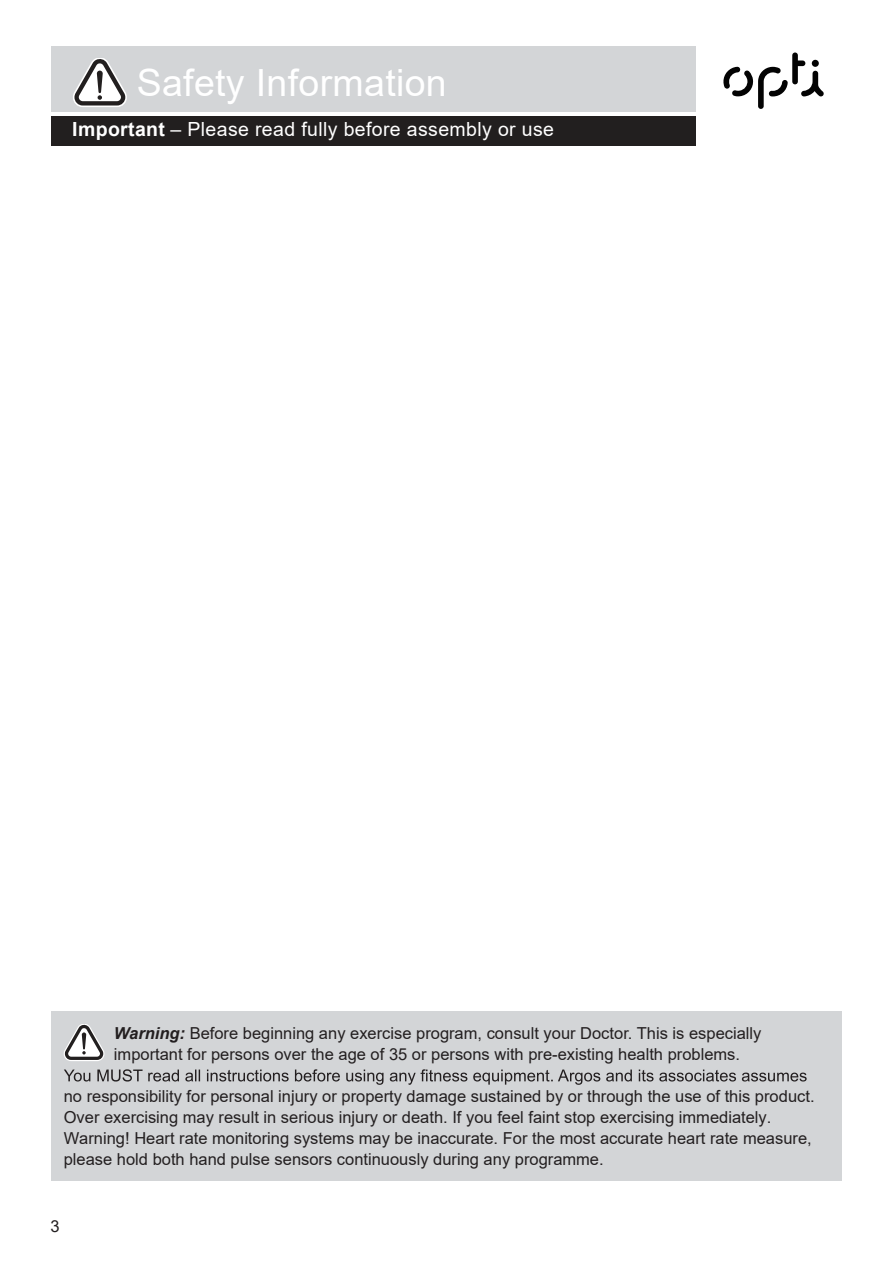
<style>
.page{position:relative;width:893px;height:1263px;background:#fff}
.page>*{position:absolute;margin:0;border:0;box-sizing:border-box;transform-origin:0 0}
.t1{font:37.5px "Arial";letter-spacing:.01em;color:#fff}
.t2{font:19.5px "Arial";letter-spacing:.02em;color:#fff}
.t3{font:16.5px/21px "Arial";color:#231f20}
.s1{font-weight:700}
.s2{font-weight:700;font-style:italic}
</style>
<div class="page">
<div style="left:51px;top:1011px;width:791px;height:170px;background:#d3d5d7"></div>
<div style="left:51px;top:46px;width:791px;height:66px;background:#d3d5d7"></div>
<svg style="left:73px;top:58px;width:54px;height:49px"></svg>
<div style="left:51px;top:116px;width:791px;height:29px;background:#221f1f"></div>
<svg style="left:64px;top:1069px;width:743px;height:16px"></svg>
<svg style="left:63px;top:1024px;width:42px;height:37px"></svg>
<div style="left:696px;top:0;width:197px;height:152px;background:#fff"></div>
<svg style="left:723px;top:53px;width:101px;height:56px"></svg>
<h1 class="t1" style="left:137px;top:57px;width:312px">Safety Information</h1>
<p class="t2" style="left:72px;top:116px;width:483px"><span class="s1">Important</span> – Please read fully before assembly or use</p>
<p class="t3" style="left:114px;top:1023px;width:649px"><span class="s2">Warning:</span> Before beginning any exercise program, consult your Doctor. This is especially important for persons over the age of 35 or persons with pre-existing health problems.</p>
<p class="t3" style="left:64px;top:1086px;width:752px">no responsibility for personal injury or property damage sustained by or through the use of this product.<br>Over exercising may result in serious injury or death. If you feel faint stop exercising immediately.<br>Warning! Heart rate monitoring systems may be inaccurate. For the most accurate heart rate measure, please hold both hand pulse sensors continuously during any programme.</p>
<p class="t3" style="left:50px;top:1215px;width:11px">3</p>
</div>
